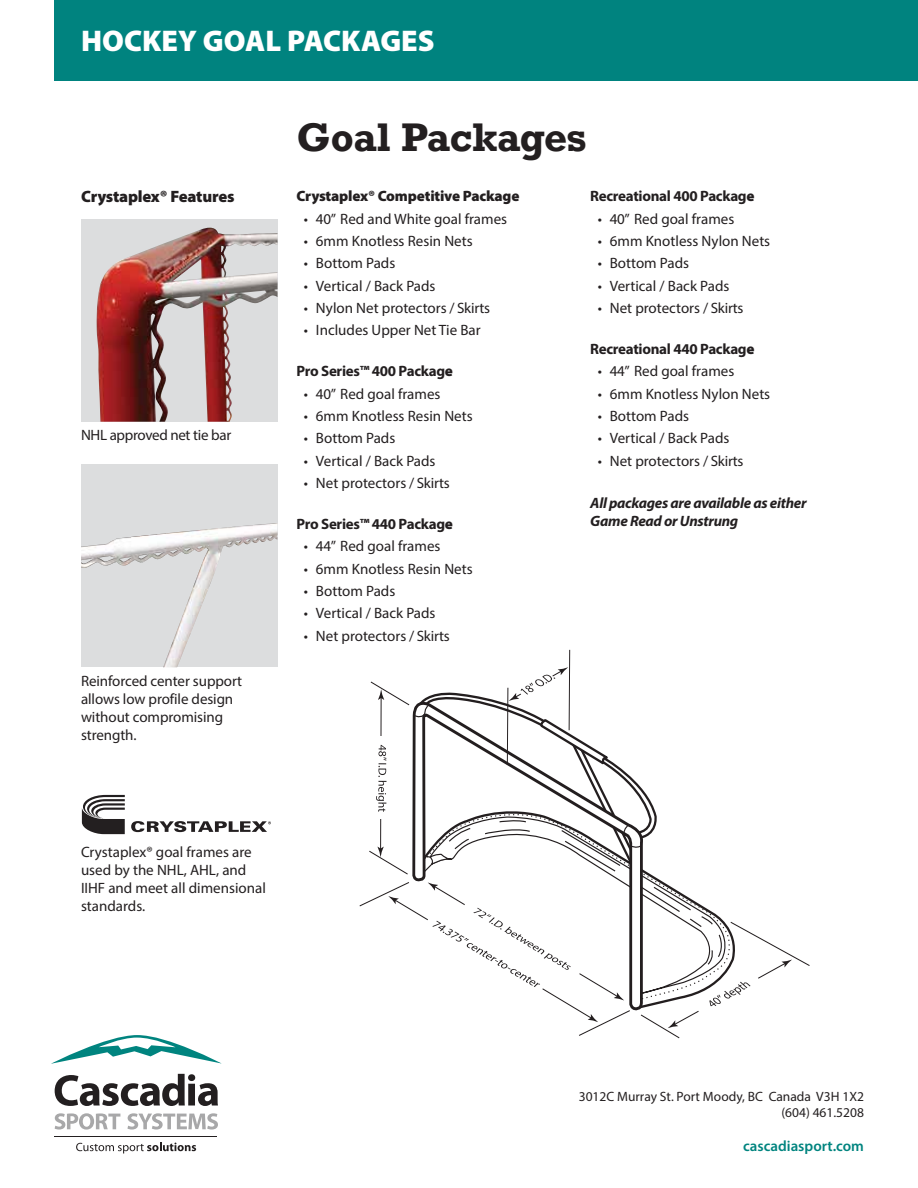
<style>
.page{position:relative;width:918px;height:1188px;background:#fff}
.page>*{position:absolute;margin:0;border:0;box-sizing:border-box;transform-origin:0 0}
.t1{font:700 37.5px "Rockwell";color:#231f20}
.t2{font:900 30px "Myriad Pro";color:#fff}
.t3{font:900 16.5px "Myriad Pro";letter-spacing:-.01em;color:#231f20}
.t4{font:15px/18px "Myriad Pro";color:#231f20}
.t5{font:700 15px "Myriad Pro";letter-spacing:-.02em;color:#231f20}
.t6{font:italic 700 15px/18px "Myriad Pro";letter-spacing:-.02em;color:#231f20}
.t7{font:900 15px "Myriad Pro";letter-spacing:-.01em;color:#231f20}
.t8{font:15px "Myriad Pro";letter-spacing:-.02em;color:#231f20}
.t9{font:600 15px "Myriad Pro";color:#00847f}
.t10{font:13.5px/16.2px "Myriad Pro";color:#231f20;text-align:right}
.s1{font-weight:900}
</style>
<div class="page">
<div style="left:54px;top:0;width:864px;height:81px;background:#00837f"></div>
<div style="left:81px;top:219px;width:197px;height:203px;background:#dcddde"></div>
<img style="left:97px;top:228px;width:181px;height:194px">
<div style="left:81px;top:464px;width:197px;height:203px;background:#dcddde"></div>
<img style="left:81px;top:523px;width:197px;height:144px">
<svg style="left:55px;top:1074px;width:163px;height:32px"></svg>
<svg style="left:55px;top:1113px;width:65px;height:17px"></svg>
<svg style="left:127px;top:1113px;width:91px;height:17px"></svg>
<svg style="left:51px;top:1035px;width:171px;height:29px"></svg>
<svg style="left:76px;top:1142px;width:120px;height:12px"></svg>
<hr style="left:55px;top:1136px;width:162px;height:1px;background:#231f20">
<svg style="left:376px;top:649px;width:416px;height:379px"></svg>
<svg style="left:82px;top:795px;width:43px;height:39px"></svg>
<svg style="left:131px;top:821px;width:140px;height:11px"></svg>
<h2 class="t2" style="left:81px;top:21px;width:355px">HOCKEY GOAL PACKAGES</h2>
<h1 class="t1" style="left:296px;top:113px;width:292px">Goal Packages</h1>
<p class="t3" style="left:81px;top:186px;width:155px">Crystaplex® Features</p>
<p class="t7" style="left:296px;top:186px;width:224px">Crystaplex® Competitive Package</p>
<p class="t4" style="left:304px;top:209px;width:205px">• 40” Red and White goal frames</p>
<p class="t4" style="left:304px;top:232px;width:170px">• 6mm Knotless Resin Nets</p>
<p class="t4" style="left:304px;top:254px;width:93px">• Bottom Pads</p>
<p class="t4" style="left:304px;top:276px;width:133px">• Vertical / Back Pads</p>
<p class="t4" style="left:304px;top:299px;width:188px">• Nylon Net protectors / Skirts</p>
<p class="t4" style="left:304px;top:321px;width:178px">• Includes Upper Net Tie Bar</p>
<p class="t5" style="left:296px;top:361px;width:158px">Pro Series™ 400 Packag<span class="s1">e</span></p>
<p class="t4" style="left:304px;top:384px;width:138px">• 40” Red goal frames</p>
<p class="t4" style="left:304px;top:407px;width:170px">• 6mm Knotless Resin Nets</p>
<p class="t4" style="left:304px;top:429px;width:93px">• Bottom Pads</p>
<p class="t4" style="left:304px;top:451px;width:133px">• Vertical / Back Pads</p>
<p class="t4" style="left:304px;top:474px;width:147px">• Net protectors / Skirts</p>
<p class="t5" style="left:296px;top:514px;width:158px">Pro Series™ 440 Packag<span class="s1">e</span></p>
<p class="t4" style="left:304px;top:537px;width:138px">• 44” Red goal frames</p>
<p class="t4" style="left:304px;top:559px;width:170px">• 6mm Knotless Resin Nets</p>
<p class="t4" style="left:304px;top:582px;width:93px">• Bottom Pads</p>
<p class="t4" style="left:304px;top:604px;width:133px">• Vertical / Back Pads</p>
<p class="t4" style="left:304px;top:626px;width:147px">• Net protectors / Skirts</p>
<p class="t8" style="left:81px;top:425px;width:152px">NHL approved net tie bar</p>
<p class="t4" style="left:81px;top:671px;width:163px">Reinforced center support allows low profile design without compromising strength.</p>
<p class="t4" style="left:81px;top:843px;width:186px">Crystaplex® goal frames are used by the NHL, AHL, and<br>IIHF and meet all dimensional standards.</p>
<p class="t5" style="left:590px;top:186px;width:166px">Recreational 400 Packag<span class="s1">e</span></p>
<p class="t4" style="left:598px;top:209px;width:138px">• 40” Red goal frames</p>
<p class="t4" style="left:598px;top:232px;width:174px">• 6mm Knotless Nylon Nets</p>
<p class="t4" style="left:598px;top:254px;width:93px">• Bottom Pads</p>
<p class="t4" style="left:598px;top:276px;width:133px">• Vertical / Back Pads</p>
<p class="t4" style="left:598px;top:299px;width:147px">• Net protectors / Skirts</p>
<p class="t5" style="left:590px;top:339px;width:166px">Recreational 440 Packag<span class="s1">e</span></p>
<p class="t4" style="left:598px;top:362px;width:138px">• 44” Red goal frames</p>
<p class="t4" style="left:598px;top:384px;width:174px">• 6mm Knotless Nylon Nets</p>
<p class="t4" style="left:598px;top:407px;width:93px">• Bottom Pads</p>
<p class="t4" style="left:598px;top:429px;width:133px">• Vertical / Back Pads</p>
<p class="t4" style="left:598px;top:451px;width:147px">• Net protectors / Skirts</p>
<p class="t6" style="left:590px;top:494px;width:218px">All packages are available as either<br>Game Read or Unstrung</p>
<p class="t10" style="left:579px;top:1088px;width:287px">3012C Murray St. Port Moody, BC Canada V3H 1X2 (604) 461.5208</p>
<p class="t9" style="left:743px;top:1136px;width:122px">cascadiasport.com</p>
</div>
